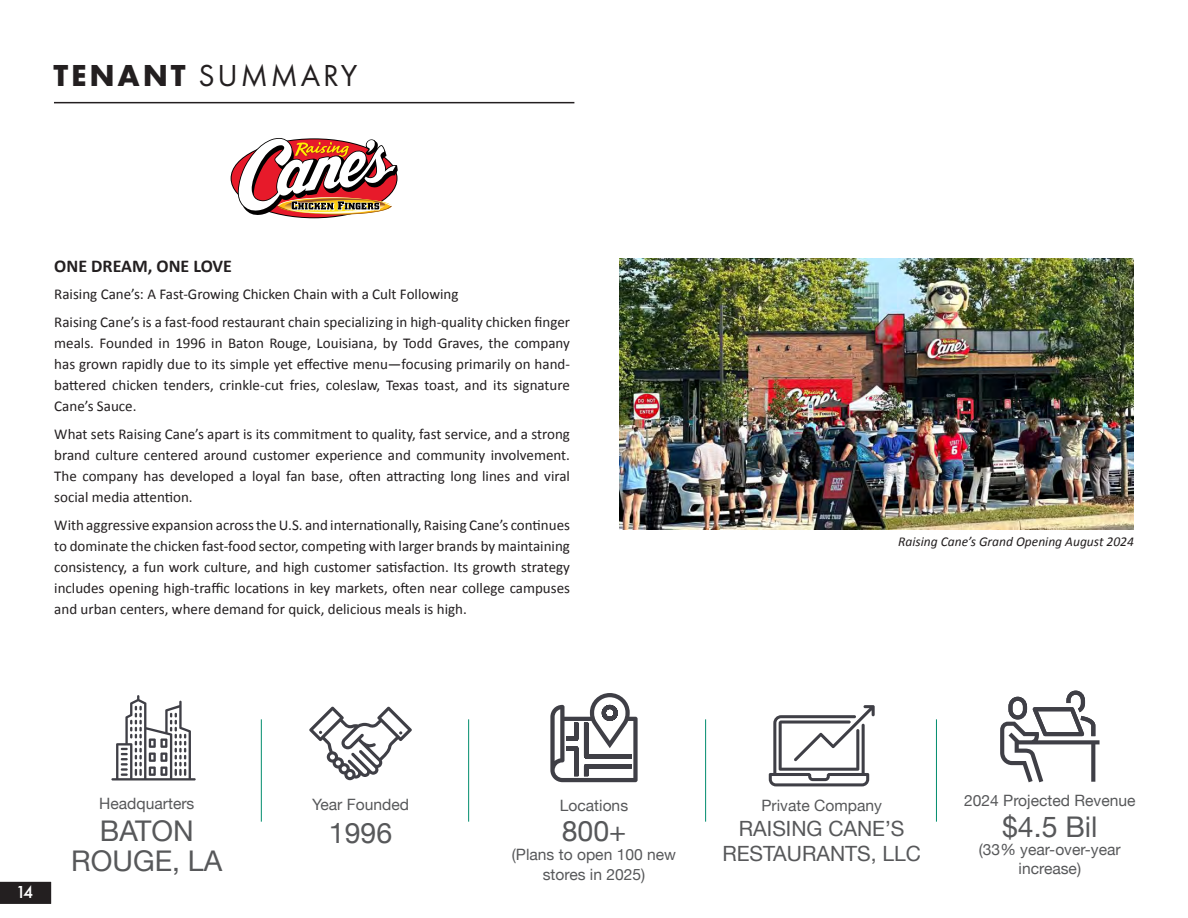
<style>
.page{position:relative;width:1188px;height:918px;background:#fff}
.page>*{position:absolute;margin:0;border:0;box-sizing:border-box;transform-origin:0 0}
.Sub_Heading{font:31.5px "Futura PT";letter-spacing:.09em;color:#231f20}
.Bullet_copy{font:28.5px/30px "Helvetica Neue";color:#57585a;text-align:center}
.Bullet_copy-2{font:21px/25.2px "Helvetica Neue";color:#57585a;text-align:center}
.Body_Copy{font:700 18px "Calibri";color:#231f20}
.t1{font:500 18px "Futura PT";color:#fff}
.Bullet_copy-3{font:15.6px/20px "Helvetica Neue";color:#57585a;text-align:center}
.Body_Copy-2{font:15px/21px "Calibri";color:#231f20;text-align:justify}
.Body_Copy-3{font:italic 13.5px "Calibri";color:#231f20}
.s1{font-weight:700}
</style>
<div class="page">
<svg style="left:769px;top:705px;width:106px;height:81px"></svg>
<hr style="left:54px;top:102px;width:520px;height:1px;background:#231f20">
<svg style="left:231px;top:138px;width:167px;height:80px"></svg>
<svg style="left:111px;top:695px;width:85px;height:86px"></svg>
<svg style="left:309px;top:707px;width:103px;height:73px"></svg>
<svg style="left:550px;top:693px;width:88px;height:89px"></svg>
<hr style="left:261px;top:719px;width:1px;height:103px;background:#008c6d">
<hr style="left:468px;top:719px;width:1px;height:103px;background:#008c6d">
<hr style="left:705px;top:719px;width:1px;height:103px;background:#008c6d">
<hr style="left:936px;top:719px;width:1px;height:103px;background:#008c6d">
<svg style="left:1000px;top:691px;width:100px;height:91px"></svg>
<img style="left:620px;top:258px;width:514px;height:271px">
<svg style="left:0;top:881px;width:52px;height:23px"></svg>
<p class="Sub_Heading" style="left:53px;top:56px;width:306px"><span class="s1">TENANT</span> SUMMARY</p>
<p class="Body_Copy" style="left:54px;top:253px;width:179px">ONE DREAM, ONE LOVE</p>
<p class="Body_Copy-2" style="left:54px;top:283px;width:406px">Raising Cane’s: A Fast-Growing Chicken Chain with a Cult Following</p>
<p class="Body_Copy-2" style="left:54px;top:311px;width:517px">Raising Cane’s is a fast-food restaurant chain specializing in high-quality chicken finger meals. Founded in 1996 in Baton Rouge, Louisiana, by Todd Graves, the company has grown rapidly due to its simple yet effective menu—focusing primarily on hand&shy;battered chicken tenders, crinkle-cut fries, coleslaw, Texas toast, and its signature Cane’s Sauce.</p>
<p class="Body_Copy-2" style="left:54px;top:423px;width:517px">What sets Raising Cane’s apart is its commitment to quality, fast service, and a strong brand culture centered around customer experience and community involvement.<br>The company has developed a loyal fan base, often attracting long lines and viral social media attention.</p>
<p class="Body_Copy-2" style="left:54px;top:514px;width:517px">With aggressive expansion across the U.S. and internationally, Raising Cane’s continues to dominate the chicken fast-food sector, competing with larger brands by maintaining consistency, a fun work culture, and high customer satisfaction. Its growth strategy includes opening high-traffic locations in key markets, often near college campuses and urban centers, where demand for quick, delicious meals is high.</p>
<p class="Body_Copy-3" style="left:898px;top:532px;width:237px">Raising Cane’s Grand Opening August 2024</p>
<p class="t1" style="left:16px;top:881px;width:19px">14</p>
<p class="Bullet_copy-3" style="left:99px;top:794px;width:97px">Headquarters</p>
<p class="Bullet_copy" style="left:71px;top:818px;width:152px">BATON<br>ROUGE, LA</p>
<p class="Bullet_copy-3" style="left:312px;top:796px;width:98px">Year Founded</p>
<p class="Bullet_copy" style="left:329px;top:819px;width:65px">1996</p>
<p class="Bullet_copy-3" style="left:560px;top:796px;width:70px">Locations</p>
<p class="Bullet_copy" style="left:562px;top:818px;width:66px">800+</p>
<p class="Bullet_copy-3" style="left:512px;top:845px;width:166px">(Plans to open 100 new stores in 2025)</p>
<p class="Bullet_copy-3" style="left:762px;top:796px;width:122px">Private Company</p>
<p class="Bullet_copy-2" style="left:722px;top:817px;width:200px">RAISING CANE’S<br>RESTAURANTS, LLC</p>
<p class="Bullet_copy-3" style="left:964px;top:791px;width:173px">2024 Projected Revenue</p>
<p class="Bullet_copy" style="left:1002px;top:813px;width:97px">$4.5 Bil</p>
<p class="Bullet_copy-3" style="left:979px;top:841px;width:143px;line-height:18.8px">(33% year-over-year increase)</p>
</div>
